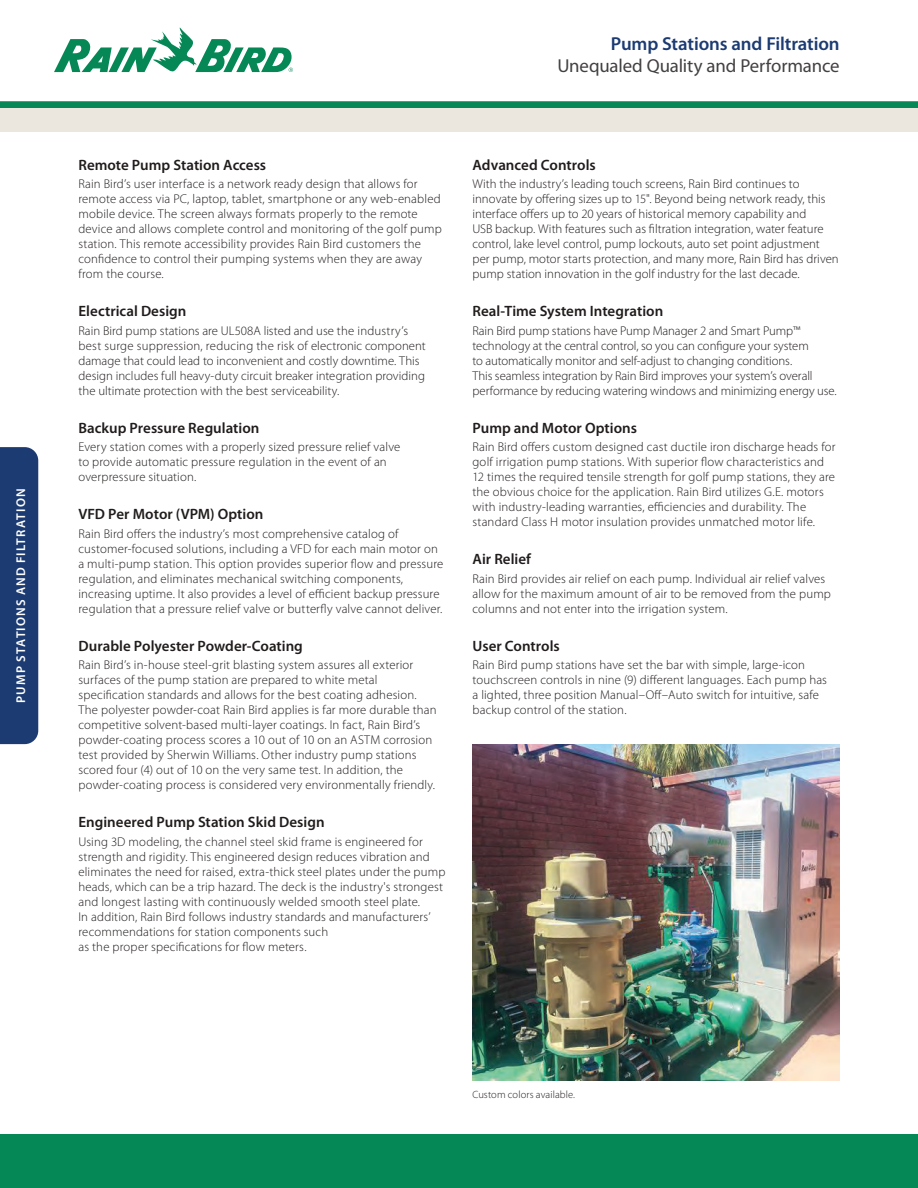
<style>
.page{position:relative;width:918px;height:1188px;background:#fff}
.page>*{position:absolute;margin:0;border:0;box-sizing:border-box;transform-origin:0 0}
.t1{font:18.75px "Myriad Pro";letter-spacing:-.01em;color:#434041}
.t2{font:600 18.75px "Myriad Pro";letter-spacing:-.01em;color:#1c3b72}
.t3{font:600 15px "Myriad Pro";color:#211c1c}
.t4{font:300 12.75px/15px "Myriad Pro";letter-spacing:.01em;color:#211c1c}
.t5{font:300 12.75px/15px "Myriad Pro";letter-spacing:-.01em;color:#211c1c}
.t6{font:600 12.75px "Myriad Pro";letter-spacing:.09em;color:#fff}
.t7{font:300 10.5px "Myriad Pro";letter-spacing:.01em;color:#211c1c}
</style>
<div class="page">
<div style="left:0;top:108px;width:918px;height:24px;background:#ece7de"></div>
<div style="left:0;top:101px;width:918px;height:7px;background:#058856"></div>
<svg style="left:54px;top:27px;width:239px;height:45px"></svg>
<div style="left:0;top:1134px;width:918px;height:54px;background:#058856"></div>
<img style="left:473px;top:744px;width:367px;height:336px">
<div style="left:0;top:447px;width:38px;height:297px;background:#1c3b72"></div>
<p class="t6" style="left:16px;top:703px;width:216px;rotate:-90deg">PUMP STATIONS AND FILTRATION</p>
<h1 class="t2" style="left:611px;top:36px;width:230px">Pump Stations and Filtration</h1>
<h1 class="t1" style="left:557px;top:59px;width:284px">Unequaled Quality and Performance</h1>
<p class="t3" style="left:78px;top:159px;width:189px">Remote Pump Station Access</p>
<p class="t4" style="left:78px;top:177px;width:365px">Rain Bird’s user interface is a network ready design that allows for remote access via PC, laptop, tablet, smartphone or any web-enabled mobile device. The screen always formats properly to the remote device and allows complete control and monitoring of the golf pump station. This remote accessibility provides Rain Bird customers the confidence to control their pumping systems when they are away from the course.</p>
<p class="t3" style="left:78px;top:306px;width:109px">Electrical Design</p>
<p class="t4" style="left:78px;top:324px;width:349px">Rain Bird pump stations are UL508A listed and use the industry’s best surge suppression, reducing the risk of electronic component damage that could lead to inconvenient and costly downtime. This design includes full heavy-duty circuit breaker integration providing the ultimate protection with the best serviceability.</p>
<p class="t3" style="left:78px;top:422px;width:183px">Backup Pressure Regulation</p>
<p class="t4" style="left:78px;top:440px;width:324px">Every station comes with a properly sized pressure relief valve to provide automatic pressure regulation in the event of an overpressure situation.</p>
<p class="t3" style="left:78px;top:509px;width:186px">VFD Per Motor (VPM) Option</p>
<p class="t4" style="left:78px;top:527px;width:366px">Rain Bird offers the industry’s most comprehensive catalog of customer-focused solutions, including a VFD for each main motor on a multi-pump station. This option provides superior flow and pressure regulation, and eliminates mechanical switching components, increasing uptime. It also provides a level of efficient backup pressure regulation that a pressure relief valve or butterfly valve cannot deliver.</p>
<p class="t3" style="left:78px;top:640px;width:226px">Durable Polyester Powder-Coating</p>
<p class="t4" style="left:78px;top:658px;width:360px">Rain Bird’s in-house steel-grit blasting system assures all exterior surfaces of the pump station are prepared to white metal specification standards and allows for the best coating adhesion.<br>The polyester powder-coat Rain Bird applies is far more durable than competitive solvent-based multi-layer coatings. In fact, Rain Bird’s powder-coating process scores a 10 out of 10 on an ASTM corrosion test provided by Sherwin Williams. Other industry pump stations scored four (4) out of 10 on the very same test. In addition, the powder-coating process is considered very environmentally friendly.</p>
<p class="t3" style="left:78px;top:817px;width:248px">Engineered Pump Station Skid Design</p>
<p class="t4" style="left:78px;top:835px;width:368px">Using 3D modeling, the channel steel skid frame is engineered for strength and rigidity. This engineered design reduces vibration and eliminates the need for raised, extra-thick steel plates under the pump heads, which can be a trip hazard. The deck is the industry's strongest and longest lasting with continuously welded smooth steel plate.<br>In addition, Rain Bird follows industry standards and manufacturers’ recommendations for station components such<br>as the proper specifications for flow meters.</p>
<p class="t3" style="left:473px;top:159px;width:125px">Advanced Controls</p>
<p class="t4" style="left:473px;top:177px;width:368px">With the industry’s leading touch screens, Rain Bird continues to innovate by offering sizes up to 15". Beyond being network ready, this interface offers up to 20 years of historical memory capability and<br>USB backup. With features such as filtration integration, water feature control, lake level control, pump lockouts, auto set point adjustment per pump, motor starts protection, and many more, Rain Bird has driven pump station innovation in the golf industry for the last decade.</p>
<p class="t3" style="left:473px;top:306px;width:192px">Real-Time System Integration</p>
<p class="t5" style="left:473px;top:324px;width:366px">Rain Bird pump stations have Pump Manager 2 and Smart Pump™ technology at the central control, so you can configure your system<br>to automatically monitor and self-adjust to changing conditions.<br>This seamless integration by Rain Bird improves your system’s overall performance by reducing watering windows and minimizing energy use.</p>
<p class="t3" style="left:473px;top:422px;width:166px">Pump and Motor Options</p>
<p class="t4" style="left:473px;top:440px;width:365px">Rain Bird offers custom designed cast ductile iron discharge heads for golf irrigation pump stations. With superior flow characteristics and 12 times the required tensile strength for golf pump stations, they are the obvious choice for the application. Rain Bird utilizes G.E. motors with industry-leading warranties, efficiencies and durability. The standard Class H motor insulation provides unmatched motor life.</p>
<p class="t3" style="left:473px;top:554px;width:60px">Air Relief</p>
<p class="t4" style="left:473px;top:572px;width:360px">Rain Bird provides air relief on each pump. Individual air relief valves allow for the maximum amount of air to be removed from the pump columns and not enter into the irrigation system.</p>
<p class="t3" style="left:473px;top:640px;width:89px">User Controls</p>
<p class="t4" style="left:473px;top:658px;width:356px">Rain Bird pump stations have set the bar with simple, large-icon touchscreen controls in nine (9) different languages. Each pump has a lighted, three position Manual–Off–Auto switch for intuitive, safe backup control of the station.</p>
<p class="t7" style="left:473px;top:1090px;width:104px">Custom colors available.</p>
</div>
